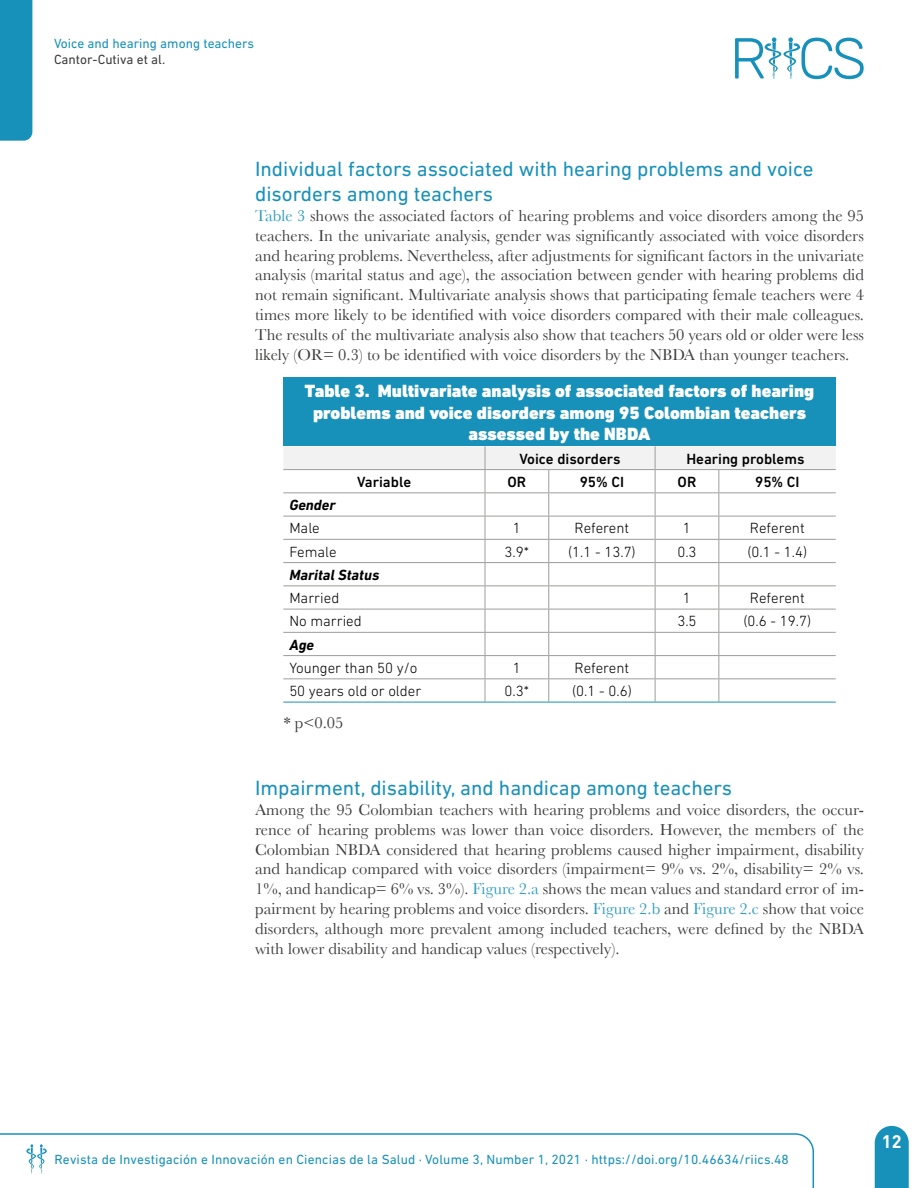
<style>
.page{position:relative;width:918px;height:1188px;background:#fff}
.page>*{position:absolute;margin:0;border:0;box-sizing:border-box;transform-origin:0 0}
.t1{font:21px/25.2px "DIN Next LT Pro";color:#1791ba}
.t2{font:900 18px/21.6px "DIN Next LT Pro";color:#fff;text-align:center}
.t3{font:700 18px "DIN Pro";color:#fff}
.t4{font:16.5px/19.8px "Baskerville";color:#3c3c3b;text-align:justify}
.t5{font:300 15px "DIN Next LT Pro";color:#000}
.t6{font:500 15px "DIN Next LT Pro";color:#000}
.t7{font:italic 700 15px "DIN Next LT Pro";color:#000}
.t8{font:13.5px "DIN Next LT Pro";letter-spacing:.01em;color:#1791ba}
.t9{font:13.5px "DIN Next LT Pro";color:#3c3c3b}
.s1{color:#2e9cc1}
</style>
<div class="page">
<svg style="left:875px;top:1126px;width:34px;height:62px;background:#2597be"></svg>
<div style="left:0;top:0;width:32px;height:141px;background:#1791ba"></div>
<svg style="left:735px;top:37px;width:129px;height:42px"></svg>
<svg style="left:0;top:1133px;width:814px;height:55px"></svg>
<div style="left:283px;top:378px;width:553px;height:68px;background:#1791ba"></div>
<svg style="left:283px;top:446px;width:553px;height:256px"></svg>
<hr style="left:283px;top:702px;width:202px;height:1px;background:#1791ba">
<hr style="left:485px;top:702px;width:64px;height:1px;background:#1791ba">
<hr style="left:549px;top:702px;width:106px;height:1px;background:#1791ba">
<hr style="left:655px;top:702px;width:64px;height:1px;background:#1791ba">
<hr style="left:719px;top:702px;width:117px;height:1px;background:#1791ba">
<p class="t8" style="left:54px;top:35px;width:202px">Voice and hearing among teachers</p>
<p class="t9" style="left:54px;top:51px;width:113px">Cantor-Cutiva et al.</p>
<p class="t1" style="left:255px;top:156px;width:560px">Individual factors associated with hearing problems and voice disorders among teachers</p>
<p class="t4" style="left:255px;top:206px;width:610px"><span class="s1">Table 3</span> shows the associated factors of hearing problems and voice disorders among the 95 teachers. In the univariate analysis, gender was significantly associated with voice disorders and hearing problems. Nevertheless, after adjustments for significant factors in the univariate analysis (marital status and age), the association between gender with hearing problems did not remain significant. Multivariate analysis shows that participating female teachers were 4 times more likely to be identified with voice disorders compared with their male colleagues.<br>The results of the multivariate analysis also show that teachers 50 years old or older were less likely (OR= 0.3) to be identified with voice disorders by the NBDA than younger teachers.</p>
<p class="t2" style="left:305px;top:380px;width:511px">Table 3. Multivariate analysis of associated factors of hearing problems and voice disorders among 95 Colombian teachers assessed by the NBDA</p>
<p class="t6" style="left:520px;top:450px;width:103px">Voice disorders</p>
<p class="t6" style="left:686px;top:450px;width:120px">Hearing problems</p>
<p class="t6" style="left:357px;top:473px;width:56px">Variable</p>
<p class="t6" style="left:508px;top:473px;width:20px">OR</p>
<p class="t6" style="left:580px;top:473px;width:46px">95% CI</p>
<p class="t6" style="left:678px;top:473px;width:20px">OR</p>
<p class="t6" style="left:755px;top:473px;width:46px">95% CI</p>
<p class="t7" style="left:289px;top:496px;width:48px">Gender</p>
<p class="t5" style="left:289px;top:520px;width:32px">Male</p>
<p class="t5" style="left:513px;top:520px;width:9px">1</p>
<p class="t5" style="left:575px;top:520px;width:56px">Referent</p>
<p class="t5" style="left:683px;top:520px;width:9px">1</p>
<p class="t5" style="left:750px;top:520px;width:56px">Referent</p>
<p class="t5" style="left:289px;top:543px;width:49px">Female</p>
<p class="t5" style="left:505px;top:543px;width:26px">3.9*</p>
<p class="t5" style="left:568px;top:543px;width:69px">(1.1 - 13.7)</p>
<p class="t5" style="left:677px;top:543px;width:21px">0.3</p>
<p class="t5" style="left:747px;top:543px;width:61px">(0.1 - 1.4)</p>
<p class="t7" style="left:289px;top:566px;width:91px">Marital Status</p>
<p class="t5" style="left:289px;top:589px;width:51px">Married</p>
<p class="t5" style="left:683px;top:589px;width:9px">1</p>
<p class="t5" style="left:750px;top:589px;width:56px">Referent</p>
<p class="t5" style="left:289px;top:613px;width:74px">No married</p>
<p class="t5" style="left:677px;top:613px;width:21px">3.5</p>
<p class="t5" style="left:743px;top:613px;width:69px">(0.6 - 19.7)</p>
<p class="t7" style="left:289px;top:636px;width:26px">Age</p>
<p class="t5" style="left:289px;top:659px;width:130px">Younger than 50 y/o</p>
<p class="t5" style="left:513px;top:659px;width:9px">1</p>
<p class="t5" style="left:575px;top:659px;width:56px">Referent</p>
<p class="t5" style="left:289px;top:682px;width:133px">50 years old or older</p>
<p class="t5" style="left:505px;top:682px;width:26px">0.3*</p>
<p class="t5" style="left:572px;top:682px;width:61px">(0.1 - 0.6)</p>
<p class="t4" style="left:284px;top:713px;width:61px">* p&lt;0.05</p>
<p class="t1" style="left:255px;top:775px;width:479px">Impairment, disability, and handicap among teachers</p>
<p class="t4" style="left:255px;top:800px;width:610px">Among the 95 Colombian teachers with hearing problems and voice disorders, the occur&shy;rence of hearing problems was lower than voice disorders. However, the members of the Colombian NBDA considered that hearing problems caused higher impairment, disability and handicap compared with voice disorders (impairment= 9% vs. 2%, disability= 2% vs.<br>1%, and handicap= 6% vs. 3%). <span class="s1">Figure 2.a</span> shows the mean values and standard error of im&shy;pairment by hearing problems and voice disorders. <span class="s1">Figure 2.b</span> and <span class="s1">Figure 2.c</span> show that voice disorders, although more prevalent among included teachers, were defined by the NBDA with lower disability and handicap values (respectively).</p>
<p class="t8" style="left:55px;top:1152px;width:736px">Revista de Investigación e Innovación en Ciencias de la Salud · Volume 3, Number 1, 2021 · https://doi.org/10.46634/riics.48</p>
<p class="t3" style="left:882px;top:1129px;width:21px">12</p>
</div>
